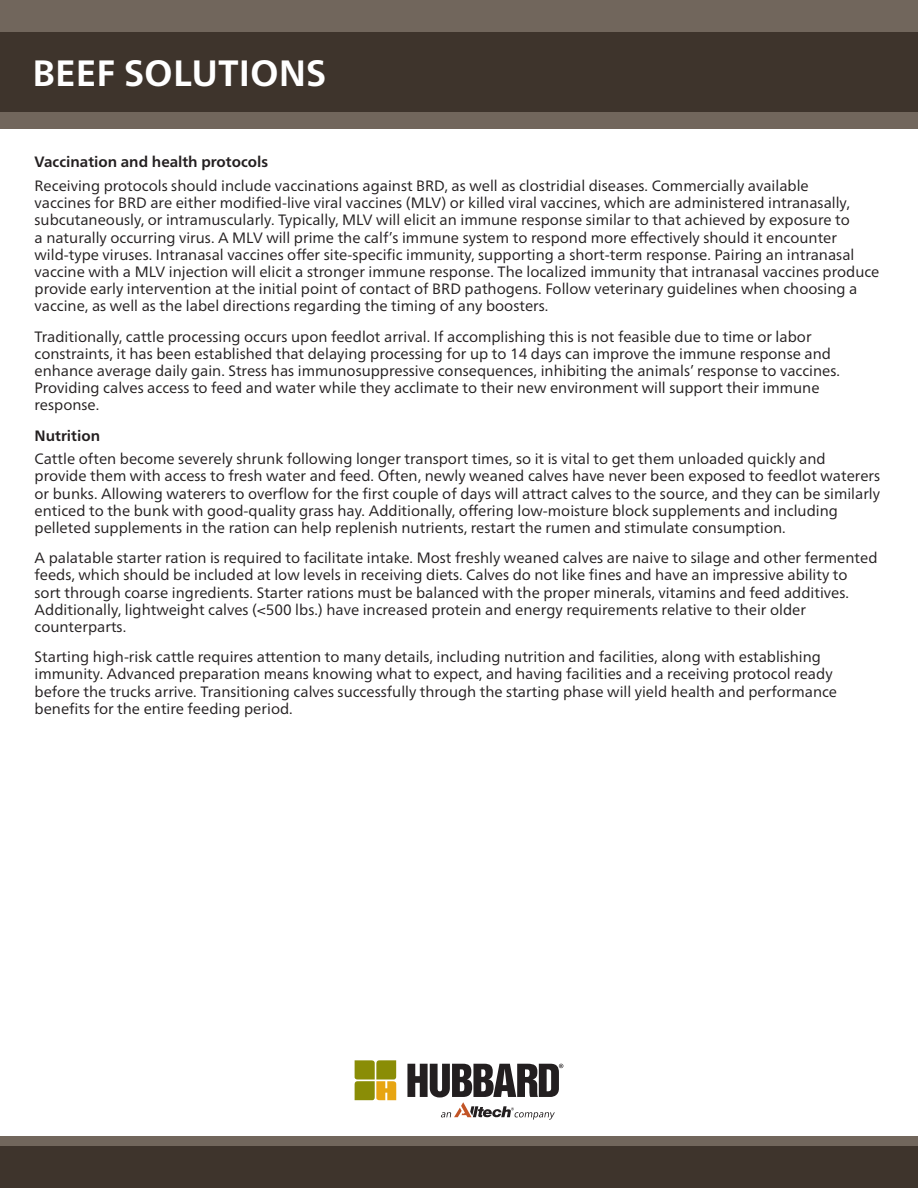
<style>
.page{position:relative;width:918px;height:1188px;background:#fff}
.page>*{position:absolute;margin:0;border:0;box-sizing:border-box;transform-origin:0 0}
.t1{font:700 36.6px "Frutiger Neue LTW1 G";color:#fff}
.t2{font:15px/17.1px "Frutiger Neue LTW1 G";color:#231f20}
.t3{font:700 15px "Frutiger Neue LTW1 G";color:#231f20}
</style>
<div class="page">
<div style="left:0;top:1136px;width:918px;height:52px;background:#71665c"></div>
<div style="left:0;top:1146px;width:918px;height:42px;background:#3e342c"></div>
<div style="left:0;top:0;width:918px;height:128px;background:#71665c"></div>
<div style="left:0;top:32px;width:918px;height:80px;background:#3e342c"></div>
<svg style="left:407px;top:1064px;width:156px;height:56px"></svg>
<svg style="left:355px;top:1060px;width:41px;height:40px;background:#aa9e24"></svg>
<p class="t1" style="left:32px;top:47px;width:295px">BEEF SOLUTIONS</p>
<p class="t3" style="left:35px;top:151px;width:235px">Vaccination and health protocols</p>
<p class="t2" style="left:35px;top:176px;width:846px">Receiving protocols should include vaccinations against BRD, as well as clostridial diseases. Commercially available<br>vaccines for BRD are either modified-live viral vaccines (MLV) or killed viral vaccines, which are administered intranasally, subcutaneously, or intramuscularly. Typically, MLV will elicit an immune response similar to that achieved by exposure to<br>a naturally occurring virus. A MLV will prime the calf’s immune system to respond more effectively should it encounter wild-type viruses. Intranasal vaccines offer site-specific immunity, supporting a short-term response. Pairing an intranasal vaccine with a MLV injection will elicit a stronger immune response. The localized immunity that intranasal vaccines produce provide early intervention at the initial point of contact of BRD pathogens. Follow veterinary guidelines when choosing a vaccine, as well as the label directions regarding the timing of any boosters.</p>
<p class="t2" style="left:35px;top:327px;width:807px">Traditionally, cattle processing occurs upon feedlot arrival. If accomplishing this is not feasible due to time or labor constraints, it has been established that delaying processing for up to 14 days can improve the immune response and enhance average daily gain. Stress has immunosuppressive consequences, inhibiting the animals’ response to vaccines.<br>Providing calves access to feed and water while they acclimate to their new environment will support their immune response.</p>
<p class="t3" style="left:35px;top:424px;width:67px">Nutrition</p>
<p class="t2" style="left:35px;top:449px;width:847px">Cattle often become severely shrunk following longer transport times, so it is vital to get them unloaded quickly and provide them with access to fresh water and feed. Often, newly weaned calves have never been exposed to feedlot waterers or bunks. Allowing waterers to overflow for the first couple of days will attract calves to the source, and they can be similarly enticed to the bunk with good-quality grass hay. Additionally, offering low-moisture block supplements and including pelleted supplements in the ration can help replenish nutrients, restart the rumen and stimulate consumption.</p>
<p class="t2" style="left:35px;top:548px;width:845px">A palatable starter ration is required to facilitate intake. Most freshly weaned calves are naive to silage and other fermented feeds, which should be included at low levels in receiving diets. Calves do not like fines and have an impressive ability to sort through coarse ingredients. Starter rations must be balanced with the proper minerals, vitamins and feed additives.<br>Additionally, lightweight calves (&lt;500 lbs.) have increased protein and energy requirements relative to their older counterparts.</p>
<p class="t2" style="left:35px;top:647px;width:804px">Starting high-risk cattle requires attention to many details, including nutrition and facilities, along with establishing immunity. Advanced preparation means knowing what to expect, and having facilities and a receiving protocol ready before the trucks arrive. Transitioning calves successfully through the starting phase will yield health and performance benefits for the entire feeding period.</p>
</div>
